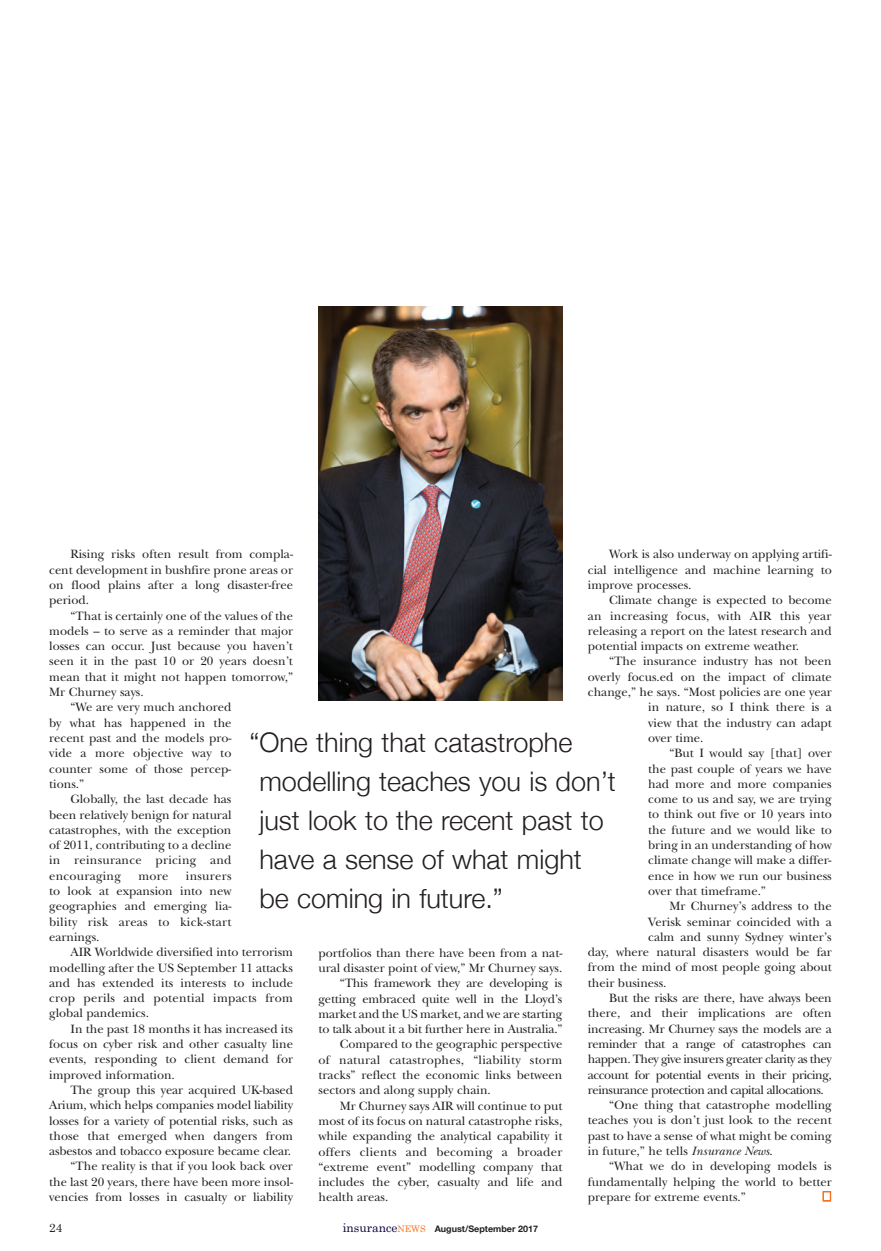
<style>
.page{position:relative;width:881px;height:1251px;background:#fff}
.page>*{position:absolute;margin:0;border:0;box-sizing:border-box;transform-origin:0 0}
.t1{font:300 27px/39px "Helvetica Neue";color:#231f20}
.t2{font:12.6px/15.3px "New Baskerville";color:#231f20;text-align:justify}
.t3{font:12.6px "New Baskerville";letter-spacing:-.035em;color:#231f20}
.t4{font:12.6px "New Baskerville";letter-spacing:.02em;color:#231f20}
.t5{font:12.6px "New Baskerville";letter-spacing:-.02em;color:#231f20}
.t6{font:12.6px "New Baskerville";letter-spacing:-.03em;color:#231f20}
.t7{font:12px "Century Schoolbook";color:#231f20}
.t8{font:700 9px "Helvetica Neue";color:#231f20}
.s1{font-style:italic}
.s2{font-family:"Century Schoolbook";font-weight:400;font-size:12px;color:#04003a}
.s3{font-family:"Century Schoolbook";font-weight:400;color:#f47321}
</style>
<div class="page">
<img style="left:318px;top:306px;width:244px;height:394px">
<p class="t2" style="left:588px;top:548px;width:245px;text-indent:21px">Work is also underway on applying artifi&shy;cial intelligence and machine learning to improve processes.</p>
<p class="t2" style="left:588px;top:594px;width:245px;text-indent:21px">Climate change is expected to become an increasing focus, with AIR this year releasing a report on the latest research and potential impacts on extreme weather.</p>
<p class="t2" style="left:609px;top:655px;width:224px">“The insurance industry has not been</p>
<p class="t2" style="left:588px;top:670px;width:245px">overly focus.ed on the impact of climate</p>
<p class="t2" style="left:588px;top:685px;width:245px">change,” he says. “Most policies are one year</p>
<p class="t2" style="left:648px;top:701px;width:185px">in nature, so I think there is a</p>
<p class="t2" style="left:648px;top:716px;width:185px">view that the industry can adapt</p>
<p class="t2" style="left:648px;top:731px;width:57px">over time.</p>
<p class="t2" style="left:669px;top:747px;width:164px">“But I would say [that] over</p>
<p class="t2" style="left:648px;top:762px;width:185px">the past couple of years we have</p>
<p class="t2" style="left:648px;top:777px;width:185px">had more and more companies</p>
<p class="t2" style="left:648px;top:793px;width:185px">come to us and say, we are trying</p>
<p class="t2" style="left:648px;top:808px;width:185px">to think out five or 10 years into</p>
<p class="t2" style="left:648px;top:823px;width:185px">the future and we would like to</p>
<p class="t2" style="left:648px;top:838px;width:185px">bring in an understanding of how</p>
<p class="t2" style="left:648px;top:854px;width:185px">climate change will make a differ-</p>
<p class="t2" style="left:648px;top:869px;width:185px">ence in how we run our business</p>
<p class="t2" style="left:648px;top:884px;width:119px">over that timeframe.”</p>
<p class="t2" style="left:669px;top:900px;width:164px">Mr Churney’s address to the</p>
<p class="t2" style="left:648px;top:915px;width:185px">Verisk seminar coincided with a</p>
<p class="t2" style="left:648px;top:930px;width:185px">calm and sunny Sydney winter’s</p>
<p class="t2" style="left:588px;top:946px;width:245px">day, where natural disasters would be far</p>
<p class="t2" style="left:588px;top:961px;width:245px">from the mind of most people going about</p>
<p class="t2" style="left:588px;top:976px;width:80px">their business.</p>
<p class="t5" style="left:609px;top:993px;width:224px">But the risks are there, have always been</p>
<p class="t2" style="left:588px;top:1007px;width:245px">there, and their implications are often</p>
<p class="t5" style="left:588px;top:1024px;width:245px">increasing. Mr Churney says the models are a</p>
<p class="t6" style="left:588px;top:1039px;width:245px">reminder that a range of catastrophes can</p>
<p class="t3" style="left:588px;top:1054px;width:245px">happen. They give insurers greater clarity as they</p>
<p class="t3" style="left:588px;top:1070px;width:245px">account for potential events in their pricing,</p>
<p class="t3" style="left:588px;top:1085px;width:237px">reinsurance protection and capital allocations.</p>
<p class="t2" style="left:609px;top:1098px;width:224px">“One thing that catastrophe modelling</p>
<p class="t2" style="left:588px;top:1114px;width:245px">teaches you is don’t just look to the recent</p>
<p class="t2" style="left:588px;top:1129px;width:245px">past to have a sense of what might be coming</p>
<p class="t2" style="left:588px;top:1144px;width:186px">in future,” he tells <span class="s1">Insurance News</span>.</p>
<p class="t2" style="left:609px;top:1160px;width:224px">“What we do in developing models is</p>
<p class="t2" style="left:588px;top:1175px;width:245px">fundamentally helping the world to better</p>
<p class="t2" style="left:588px;top:1190px;width:159px">prepare for extreme events.”</p>
<p class="t2" style="left:49px;top:548px;width:245px;text-indent:21px">Rising risks often result from compla&shy;cent development in bushfire prone areas or on flood plains after a long disaster-free period.</p>
<p class="t2" style="left:70px;top:609px;width:224px">“That is certainly one of the values of the</p>
<p class="t2" style="left:49px;top:624px;width:245px">models – to serve as a reminder that major</p>
<p class="t2" style="left:49px;top:640px;width:245px">losses can occur. Just because you haven’t</p>
<p class="t2" style="left:49px;top:655px;width:245px">seen it in the past 10 or 20 years doesn’t</p>
<p class="t2" style="left:49px;top:670px;width:245px">mean that it might not happen tomorrow,”</p>
<p class="t2" style="left:49px;top:686px;width:96px">Mr Churney says.</p>
<p class="t2" style="left:70px;top:701px;width:163px">“We are very much anchored</p>
<p class="t2" style="left:49px;top:716px;width:184px">by what has happened in the</p>
<p class="t2" style="left:49px;top:731px;width:184px">recent past and the models pro-</p>
<p class="t2" style="left:49px;top:747px;width:184px">vide a more objective way to</p>
<p class="t2" style="left:49px;top:762px;width:183px">counter some of those percep-</p>
<p class="t2" style="left:49px;top:777px;width:36px">tions.”</p>
<p class="t2" style="left:70px;top:793px;width:163px">Globally, the last decade has</p>
<p class="t2" style="left:49px;top:808px;width:184px">been relatively benign for natural</p>
<p class="t2" style="left:49px;top:823px;width:184px">catastrophes, with the exception</p>
<p class="t2" style="left:49px;top:839px;width:184px">of 2011, contributing to a decline</p>
<p class="t4" style="left:49px;top:856px;width:184px">in reinsurance pricing and</p>
<p class="t4" style="left:49px;top:871px;width:73px">encouraging</p>
<p class="t2" style="left:138px;top:869px;width:31px">more</p>
<h1 class="t1" style="left:259px;top:722px;width:358px;text-indent:-10px">“One thing that catastrophe modelling teaches you is don’t just look to the recent past to have a sense of what might be coming in future.”</h1>
<p class="t2" style="left:49px;top:869px;width:184px;text-indent:137px">insurers to look at expansion into new geographies and emerging lia&shy;bility risk areas to kick-start earnings.</p>
<p class="t2" style="left:49px;top:946px;width:245px;text-indent:21px">AIR Worldwide diversified into terrorism modelling after the US September 11 attacks and has extended its interests to include crop perils and potential impacts from global pandemics.</p>
<p class="t2" style="left:49px;top:1022px;width:245px;text-indent:21px">In the past 18 months it has increased its focus on cyber risk and other casualty line events, responding to client demand for improved information.</p>
<p class="t2" style="left:49px;top:1083px;width:245px;text-align:right">The group this year acquired UK-based Arium, which helps companies model liability losses for a variety of potential risks, such as those that emerged when dangers from asbestos and tobacco exposure became clear. “The reality is that if you look back over<br>the last 20 years, there have been more insol&shy;vencies from losses in casualty or liability</p>
<p class="t7" style="left:49px;top:1220px;width:15px">24</p>
<p class="t2" style="left:318px;top:946px;width:245px">portfolios than there have been from a nat-</p>
<p class="t2" style="left:318px;top:961px;width:245px">ural disaster point of view,” Mr Churney says.</p>
<p class="t2" style="left:340px;top:977px;width:224px">“This framework they are developing is</p>
<p class="t2" style="left:318px;top:992px;width:245px">getting embraced quite well in the Lloyd’s</p>
<p class="t2" style="left:318px;top:1007px;width:245px">market and the US market, and we are starting</p>
<p class="t2" style="left:318px;top:1023px;width:245px">to talk about it a bit further here in Australia.”</p>
<p class="t2" style="left:340px;top:1038px;width:224px">Compared to the geographic perspective</p>
<p class="t4" style="left:318px;top:1055px;width:245px">of natural catastrophes, “liability storm</p>
<p class="t2" style="left:318px;top:1068px;width:245px">tracks” reflect the economic links between</p>
<p class="t2" style="left:318px;top:1084px;width:174px">sectors and along supply chain.</p>
<p class="t2" style="left:340px;top:1099px;width:224px">Mr Churney says AIR will continue to put</p>
<p class="t2" style="left:318px;top:1114px;width:245px">most of its focus on natural catastrophe risks,</p>
<p class="t2" style="left:318px;top:1130px;width:245px">while expanding the analytical capability it</p>
<p class="t4" style="left:318px;top:1147px;width:245px">offers clients and becoming a broader</p>
<p class="t2" style="left:318px;top:1160px;width:245px">“extreme event” modelling company that</p>
<p class="t2" style="left:318px;top:1175px;width:245px">includes the cyber, casualty and life and</p>
<p class="t2" style="left:318px;top:1191px;width:71px">health areas.</p>
<p class="t8" style="left:343px;top:1223px;width:197px"><span class="s2">insurance</span><span class="s3">NEWS</span> August/September 2017</p>
</div>
